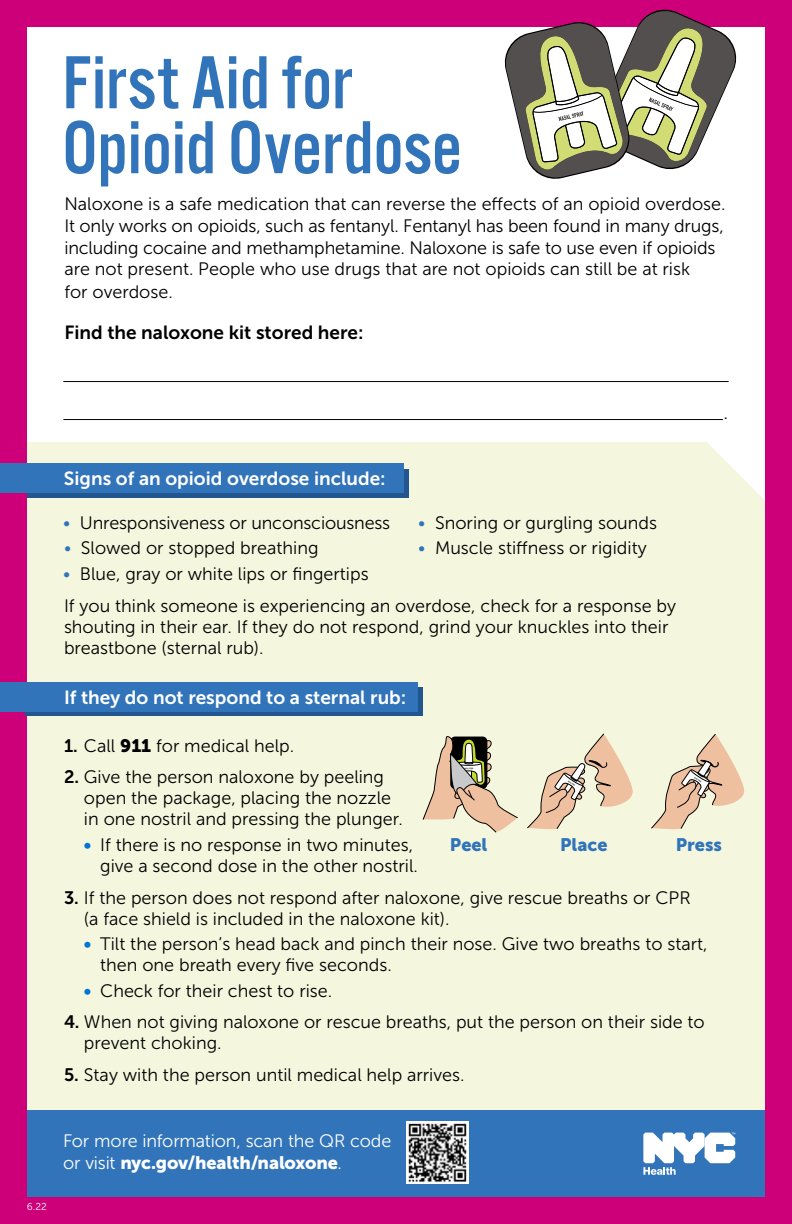
<style>
.page{position:relative;width:792px;height:1224px;background:#cd007a}
.page>*{position:absolute;margin:0;border:0;box-sizing:border-box;transform-origin:0 0}
.t1{font:78px/65px "Alternate Got No 3 D";color:#3174ba}
.t2{font:19px "Museo Sans 700";color:#fff}
.t3{font:19px "Museo Sans 700";color:#000}
.t4{font:19px "Museo Sans 300";color:#000}
.t5{font:18px/21px "Museo Sans 300";color:#000}
.t6{font:18px "Museo Sans 300";letter-spacing:-.01em;color:#fff}
.t7{font:18px "Museo Sans 900";letter-spacing:-.005em;color:#fff}
.t8{font:18px "Museo Sans 900";color:#3174ba}
.t9{font:10px "Museo Sans 300";color:#fff}
.s1{color:#3174ba}
.s2{font-family:"Museo Sans 700"}
.s3{font-family:"Museo Sans 900"}
.s4{font-family:"Museo Sans 700";color:#0075d5}
.s5{font-family:"Museo Sans 300"}
</style>
<div class="page">
<div style="left:27px;top:27px;width:738px;height:1170px;background:#fff"></div>
<div style="left:27px;top:442px;width:738px;height:668px;background:#f4f7de"></div>
<div style="left:27px;top:469px;width:382px;height:29px;background:#23568e"></div>
<svg style="left:25px;top:687px;width:398px;height:29px;background:#255b96"></svg>
<div style="left:27px;top:1110px;width:738px;height:87px;background:#3174ba"></div>
<img style="left:406px;top:1122px;width:62px;height:61px">
<div style="left:0;top:464px;width:403px;height:29px;background:#3174ba"></div>
<div style="left:0;top:682px;width:418px;height:29px;background:#3174ba"></div>
<svg style="left:643px;top:1133px;width:92px;height:42px"></svg>
<svg style="left:504px;top:9px;width:233px;height:170px"></svg>
<hr style="left:63px;top:381px;width:666px;height:1px;background:#000">
<hr style="left:63px;top:419px;width:660px;height:1px;background:#000">
<svg style="left:422px;top:730px;width:96px;height:103px;background:#d0c5ab"></svg>
<svg style="left:651px;top:733px;width:95px;height:97px;background:#e5d6bd"></svg>
<svg style="left:527px;top:733px;width:108px;height:98px;background:#e5d9c0"></svg>
<h1 class="t1" style="left:62px;top:52px;width:401px">First Aid for<br>Opioid Overdose</h1>
<p class="t5" style="left:64px;top:193px;width:663px;line-height:21.9px">Naloxone is a safe medication that can reverse the effects of an opioid overdose.<br>It only works on opioids, such as fentanyl. Fentanyl has been found in many drugs, including cocaine and methamphetamine. Naloxone is safe to use even if opioids are not present. People who use drugs that are not opioids can still be at risk<br>for overdose.</p>
<p class="t3" style="left:64px;top:322px;width:301px">Find the naloxone kit stored here:</p>
<p class="t4" style="left:724px;top:403px;width:6px">.</p>
<p class="t2" style="left:64px;top:468px;width:323px">Signs of an opioid overdose include:</p>
<p class="t5" style="left:63px;top:512px;width:329px"><span class="s1">•</span> Unresponsiveness or unconsciousness</p>
<p class="t5" style="left:64px;top:538px;width:256px"><span class="s1">•</span> Slowed or stopped breathing</p>
<p class="t5" style="left:63px;top:563px;width:307px"><span class="s1">•</span> Blue, gray or white lips or fingertips</p>
<p class="t5" style="left:418px;top:512px;width:240px"><span class="s1">•</span> Snoring or gurgling sounds</p>
<p class="t5" style="left:418px;top:538px;width:230px"><span class="s1">•</span> Muscle stiffness or rigidity</p>
<p class="t5" style="left:64px;top:595px;width:614px">If you think someone is experiencing an overdose, check for a response by shouting in their ear. If they do not respond, grind your knuckles into their breastbone (sternal rub).</p>
<p class="t2" style="left:64px;top:686px;width:344px">If they do not respond to a sternal rub:</p>
<p class="t5" style="left:64px;top:735px;width:232px"><span class="s2">1.</span> Call <span class="s3">911</span> for medical help.</p>
<p class="t5" style="left:84px;top:767px;width:321px;text-indent:-20px"><span class="s2">2.</span> Give the person naloxone by peeling open the package, placing the nozzle in one nostril and pressing the plunger.</p>
<p class="t5" style="left:84px;top:834px;width:335px;text-align:right"><span class="s4">•</span> If there is no response in two minutes, give a second dose in the other nostril.</p>
<p class="t5" style="left:84px;top:887px;width:608px;text-indent:-20px"><span class="s2">3.</span> If the person does not respond after naloxone, give rescue breaths or CPR (a face shield is included in the naloxone kit).</p>
<p class="t5" style="left:100px;top:934px;width:609px;text-indent:-16px"><span class="s4">•</span> Tilt the person’s head back and pinch their nose. Give two breaths to start, then one breath every five seconds.</p>
<p class="t5" style="left:84px;top:980px;width:250px"><span class="s4">•</span> Check for their chest to rise.</p>
<p class="t5" style="left:84px;top:1012px;width:622px;text-indent:-20px"><span class="s2">4.</span> When not giving naloxone or rescue breaths, put the person on their side to prevent choking.</p>
<p class="t5" style="left:64px;top:1065px;width:402px"><span class="s2">5.</span> Stay with the person until medical help arrives.</p>
<p class="t8" style="left:450px;top:834px;width:39px">Peel</p>
<p class="t8" style="left:560px;top:834px;width:49px">Place</p>
<p class="t8" style="left:676px;top:834px;width:48px">Press</p>
<p class="t9" style="left:27px;top:1202px;width:22px">6.22</p>
<p class="t6" style="left:63px;top:1131px;width:330px">For more information, scan the QR code</p>
<p class="t7" style="left:63px;top:1152px;width:281px"><span class="s5">or visit</span> nyc.gov/health/naloxone<span class="s5">.</span></p>
</div>
